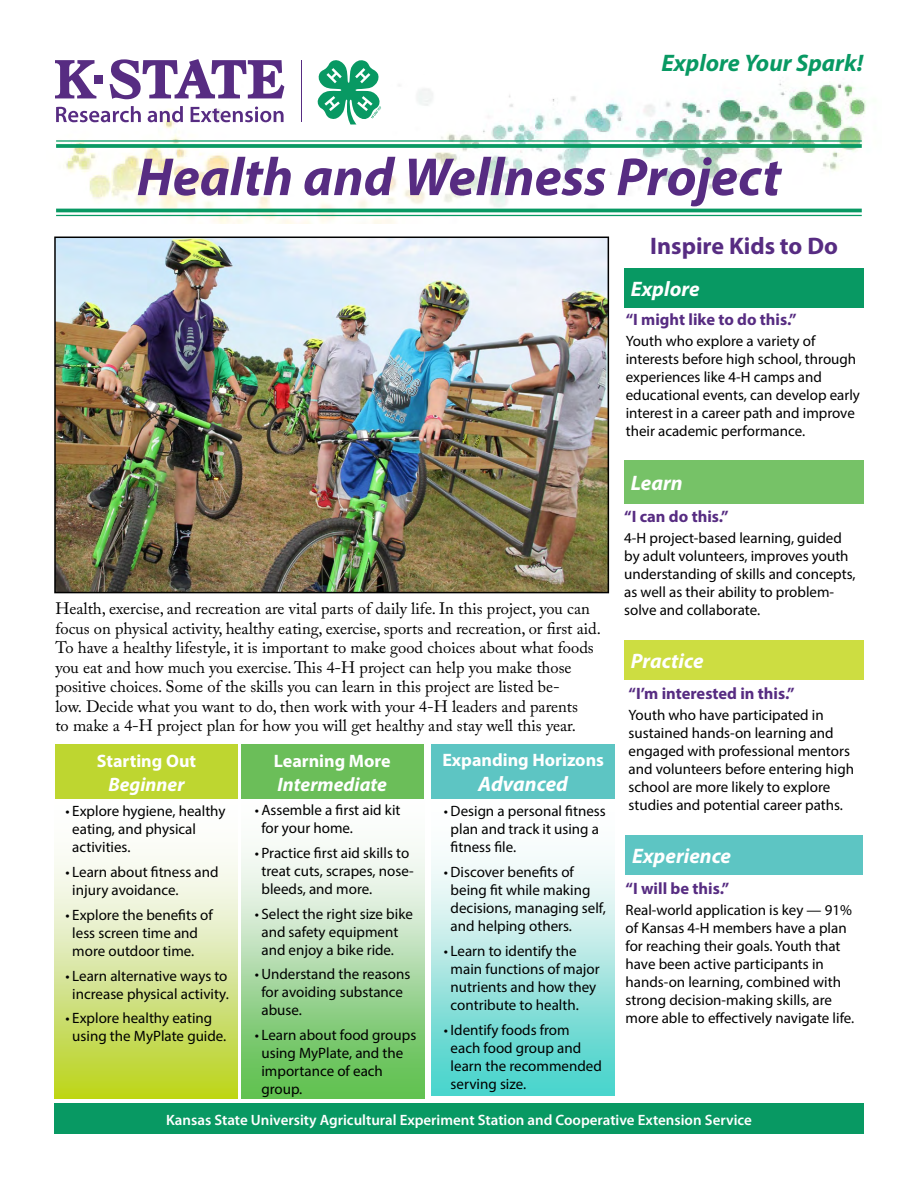
<style>
.page{position:relative;width:918px;height:1188px;background:#fff}
.page>*{position:absolute;margin:0;border:0;box-sizing:border-box;transform-origin:0 0}
.t1{font:italic 700 54px "Myriad Pro";color:#572c82}
.t2{font:italic 700 24px "Myriad Pro";color:#089963}
.t3{font:700 24px "Myriad Pro";color:#572c82}
.t4{font:italic 700 21px "Myriad Pro";color:#fff}
.t5{font:italic 700 19.5px "Myriad Pro";color:#fff}
.t6{font:700 18px "Myriad Pro";color:#fff}
.t7{font:16.5px/19.5px "Adobe Caslon Pro";color:#000}
.t8{font:700 16.5px "Myriad Pro";color:#572c82}
.t9{font:15px/18px "Myriad Pro";color:#000}
.t10{font:600 15px "Myriad Pro";color:#fff}
</style>
<div class="page">
<img style="left:55px;top:83px;width:812px;height:141px">
<svg style="left:54px;top:853px;width:184px;height:245px;background:#d9e696"></svg>
<div style="left:241px;top:799px;width:184px;height:299px;background:linear-gradient(to bottom,#fff,#5ebd50)"></div>
<svg style="left:431px;top:857px;width:184px;height:238px;background:#a3e6e1"></svg>
<div style="left:95px;top:75px;width:8px;height:8px;background:#572c82"></div>
<svg style="left:55px;top:60px;width:41px;height:38px"></svg>
<svg style="left:110px;top:59px;width:174px;height:40px"></svg>
<svg style="left:56px;top:106px;width:85px;height:16px"></svg>
<svg style="left:148px;top:106px;width:35px;height:16px"></svg>
<svg style="left:191px;top:107px;width:93px;height:15px"></svg>
<hr style="left:301px;top:60px;width:1px;height:62px;background:#572c82">
<svg style="left:317px;top:60px;width:64px;height:65px"></svg>
<hr style="left:56px;top:140px;width:806px;height:2px;background:#089963">
<svg style="left:56px;top:144px;width:806px;height:4px;background:#159e6b"></svg>
<hr style="left:56px;top:209px;width:806px;height:3px;background:#089963">
<hr style="left:56px;top:215px;width:806px;height:1px;background:#089963">
<div style="left:54px;top:1104px;width:810px;height:30px;background:#089963"></div>
<img style="left:57px;top:240px;width:549px;height:350px">
<div style="left:54px;top:237px;width:555px;height:356px;border:2px solid #000"></div>
<div style="left:624px;top:268px;width:240px;height:40px;background:#089963"></div>
<div style="left:624px;top:461px;width:240px;height:43px;background:#76c267"></div>
<div style="left:624px;top:640px;width:240px;height:40px;background:#cddd41"></div>
<div style="left:55px;top:745px;width:183px;height:54px;background:#bed630"></div>
<div style="left:241px;top:745px;width:182px;height:54px;background:#6bbe59"></div>
<div style="left:431px;top:745px;width:184px;height:54px;background:#5dc5c3"></div>
<div style="left:626px;top:835px;width:237px;height:40px;background:#5dc5c3"></div>
<h2 class="t2" style="left:661px;top:48px;width:203px">Explore Your Spark!</h2>
<h1 class="t1" style="left:137px;top:142px;width:646px">Health and Wellness Project</h1>
<h2 class="t3" style="left:650px;top:230px;width:189px">Inspire Kids to Do</h2>
<h3 class="t4" style="left:631px;top:275px;width:70px">Explore</h3>
<p class="t8" style="left:626px;top:309px;width:173px">“I might like to do this.”</p>
<p class="t9" style="left:626px;top:332px;width:236px">Youth who explore a variety of interests before high school, through experiences like 4-H camps and educational events, can develop early interest in a career path and improve their academic performance.</p>
<p class="t7" style="left:55px;top:599px;width:547px">Health, exercise, and recreation are vital parts of daily life. In this project, you can focus on physical activity, healthy eating, exercise, sports and recreation, or first aid.<br>To have a healthy lifestyle, it is important to make good choices about what foods you eat and how much you exercise. This 4-H project can help you make those positive choices. Some of the skills you can learn in this project are listed be-<br>low. Decide what you want to do, then work with your 4-H leaders and parents<br>to make a 4-H project plan for how you will get healthy and stay well this year.</p>
<p class="t6" style="left:97px;top:750px;width:101px">Starting Out</p>
<h3 class="t5" style="left:108px;top:772px;width:78px">Beginner</h3>
<p class="t9" style="left:72px;top:802px;width:155px;text-indent:-7px">• Explore hygiene, healthy eating, and physical activities.</p>
<p class="t9" style="left:72px;top:863px;width:148px;text-indent:-7px">• Learn about fitness and injury avoidance.</p>
<p class="t9" style="left:72px;top:906px;width:142px;text-indent:-7px">• Explore the benefits of less screen time and more outdoor time.</p>
<p class="t9" style="left:66px;top:966px;width:165px;text-align:center">• Learn alternative ways to increase physical activity.</p>
<p class="t9" style="left:72px;top:1009px;width:156px;text-indent:-7px">• Explore healthy eating using the MyPlate guide.</p>
<p class="t6" style="left:274px;top:750px;width:118px">Learning More</p>
<h3 class="t5" style="left:278px;top:772px;width:111px">Intermediate</h3>
<p class="t9" style="left:261px;top:801px;width:141px;text-indent:-7px">• Assemble a first aid kit for your home.</p>
<p class="t9" style="left:261px;top:843px;width:154px;text-indent:-7px">• Practice first aid skills to treat cuts, scrapes, nose&shy;bleeds, and more.</p>
<p class="t9" style="left:261px;top:904px;width:153px;text-indent:-7px">• Select the right size bike and safety equipment and enjoy a bike ride.</p>
<p class="t9" style="left:261px;top:965px;width:150px;text-indent:-7px">• Understand the reasons for avoiding substance abuse.</p>
<p class="t9" style="left:261px;top:1026px;width:156px;text-indent:-7px">• Learn about food groups using MyPlate, and the importance of each group.</p>
<p class="t6" style="left:442px;top:748px;width:163px">Expanding Horizons</p>
<h3 class="t4" style="left:478px;top:770px;width:91px">Advanced</h3>
<p class="t9" style="left:451px;top:802px;width:157px;text-indent:-7px">• Design a personal fitness plan and track it using a fitness file.</p>
<p class="t9" style="left:451px;top:863px;width:157px;text-indent:-7px">• Discover benefits of being fit while making decisions, managing self, and helping others.</p>
<p class="t9" style="left:451px;top:942px;width:151px;text-indent:-7px">• Learn to identify the main functions of major nutrients and how they contribute to health.</p>
<p class="t9" style="left:451px;top:1020px;width:153px;text-indent:-7px">• Identify foods from each food group and learn the recommended serving size.</p>
<h3 class="t4" style="left:631px;top:469px;width:53px">Learn</h3>
<p class="t8" style="left:624px;top:506px;width:106px">“I can do this.”</p>
<p class="t9" style="left:624px;top:529px;width:233px">4-H project-based learning, guided by adult volunteers, improves youth understanding of skills and concepts, as well as their ability to problem&shy;solve and collaborate.</p>
<h3 class="t4" style="left:631px;top:647px;width:74px">Practice</h3>
<p class="t8" style="left:629px;top:682px;width:168px">“I’m interested in this.”</p>
<p class="t9" style="left:629px;top:706px;width:227px">Youth who have participated in sustained hands-on learning and engaged with professional mentors and volunteers before entering high school are more likely to explore studies and potential career paths.</p>
<h3 class="t4" style="left:632px;top:842px;width:100px">Experience</h3>
<p class="t8" style="left:626px;top:877px;width:105px">“I will be this.”</p>
<p class="t9" style="left:626px;top:900px;width:230px">Real-world application is key — 91% of Kansas 4-H members have a plan for reaching their goals. Youth that have been active participants in hands-on learning, combined with strong decision-making skills, are more able to effectively navigate life.</p>
<p class="t10" style="left:166px;top:1110px;width:587px">Kansas State University Agricultural Experiment Station and Cooperative Extension Service</p>
</div>
